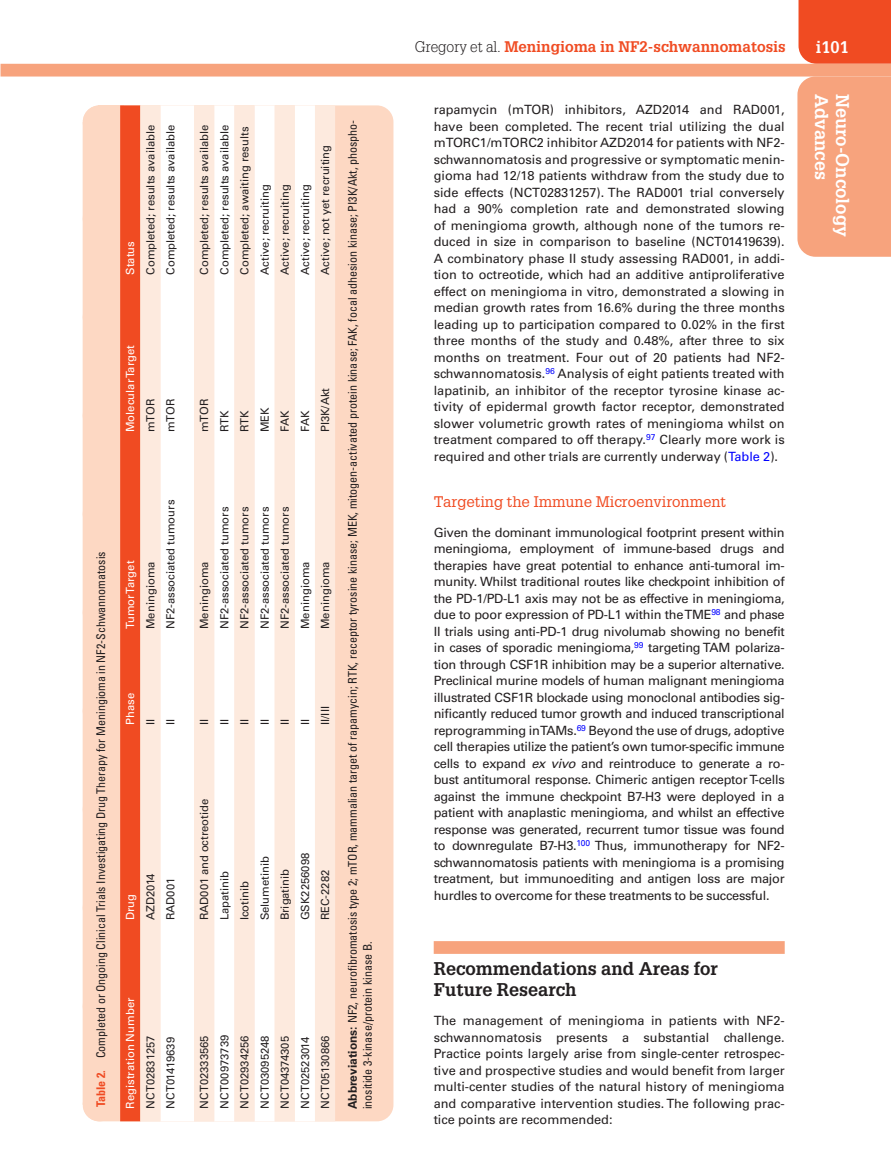
<style>
.page{position:relative;width:891px;height:1175px;background:#fff}
.page>*{position:absolute;margin:0;border:0;box-sizing:border-box;transform-origin:0 0}
.t1{font:700 18px/21px "Glypha LT Std";color:#231f20}
.t2{font:700 18px "Glypha LT Std";color:#fff}
.t3{font:700 16.5px "Glypha LT Std";color:#fff}
.t4{font:700 15px "Glypha LT Std";color:#f04b22}
.t5{font:15px "Glypha LT Std";color:#f04b22}
.t6{font:12.75px/16.5px "Univers LT Std";color:#231f20;text-align:justify}
.t7{font:condensed 12px/15px "Univers LT Std";color:#231f20}
.t8{font:11.25px "Univers LT Std";color:#231f20}
.t9{font:11.25px "Univers LT Std";color:#fff}
.s1{font-weight:700;color:#f04b22}
.s2{font-weight:700;font-stretch:normal}
.s3{font-weight:300;color:#231f20}
.s4{color:#00f}
.s5{font-style:italic}
</style>
<div class="page">
<div style="left:799px;top:0;width:92px;height:64px;background:#f04b22"></div>
<div style="left:1px;top:64px;width:890px;height:12px;background:#f7a37d"></div>
<div style="left:797px;top:76px;width:94px;height:181px;background:#f7a37d"></div>
<div style="left:434px;top:941px;width:351px;height:12px;background:#f7a37d"></div>
<div style="left:83px;top:105px;width:310px;height:1016px;background:#fdd8c3;border-radius:16px"></div>
<svg style="left:83px;top:105px;width:57px;height:1016px"></svg>
<div style="left:141px;top:105px;width:194px;height:1016px;background:#fdeade"></div>
<svg style="left:160px;top:105px;width:155px;height:1016px;background:#fef6f1"></svg>
<p class="t9" style="left:124px;top:275px;width:35px;rotate:-90deg">Status</p>
<p class="t8" style="left:144px;top:275px;width:152px;rotate:-90deg">Completed; results available</p>
<p class="t8" style="left:164px;top:275px;width:152px;rotate:-90deg">Completed; results available</p>
<p class="t9" style="left:124px;top:432px;width:89px;rotate:-90deg">Molecular Target</p>
<p class="t8" style="left:144px;top:432px;width:35px;rotate:-90deg">mTOR</p>
<p class="t8" style="left:164px;top:432px;width:35px;rotate:-90deg">mTOR</p>
<p class="t7" style="left:93px;top:1107px;width:557px;rotate:-90deg"><span class="s1">Table 2.</span> Completed or Ongoing Clinical Trials Investigating Drug Therapy for Meningioma in NF2-Schwannomatosis</p>
<p class="t9" style="left:124px;top:629px;width:70px;rotate:-90deg">Tumor Target</p>
<p class="t8" style="left:144px;top:629px;width:69px;rotate:-90deg">Meningioma</p>
<p class="t8" style="left:164px;top:629px;width:131px;rotate:-90deg">NF2-associated tumours</p>
<p class="t9" style="left:124px;top:725px;width:33px;rotate:-90deg">Phase</p>
<p class="t8" style="left:144px;top:725px;width:8px;rotate:-90deg">II</p>
<p class="t8" style="left:164px;top:725px;width:8px;rotate:-90deg">II</p>
<p class="t9" style="left:124px;top:920px;width:28px;rotate:-90deg">Drug</p>
<p class="t8" style="left:144px;top:920px;width:49px;rotate:-90deg">AZD2014</p>
<p class="t8" style="left:164px;top:920px;width:44px;rotate:-90deg">RAD001</p>
<p class="t9" style="left:124px;top:1108px;width:112px;rotate:-90deg">Registration Number</p>
<p class="t8" style="left:144px;top:1108px;width:75px;rotate:-90deg">NCT02831257</p>
<p class="t8" style="left:164px;top:1108px;width:73px;rotate:-90deg">NCT01419639</p>
<p class="t8" style="left:198px;top:275px;width:152px;rotate:-90deg">Completed; results available</p>
<p class="t8" style="left:218px;top:275px;width:152px;rotate:-90deg">Completed; results available</p>
<p class="t8" style="left:238px;top:275px;width:149px;rotate:-90deg">Completed; awaiting results</p>
<p class="t8" style="left:258px;top:275px;width:92px;rotate:-90deg">Active; recruiting</p>
<p class="t8" style="left:278px;top:275px;width:92px;rotate:-90deg">Active; recruiting</p>
<p class="t8" style="left:298px;top:275px;width:92px;rotate:-90deg">Active; recruiting</p>
<p class="t8" style="left:319px;top:275px;width:131px;rotate:-90deg">Active; not yet recruiting</p>
<p class="t8" style="left:198px;top:432px;width:35px;rotate:-90deg">mTOR</p>
<p class="t8" style="left:218px;top:432px;width:23px;rotate:-90deg">RTK</p>
<p class="t8" style="left:238px;top:432px;width:23px;rotate:-90deg">RTK</p>
<p class="t8" style="left:258px;top:432px;width:26px;rotate:-90deg">MEK</p>
<p class="t8" style="left:278px;top:432px;width:23px;rotate:-90deg">FAK</p>
<p class="t8" style="left:298px;top:432px;width:23px;rotate:-90deg">FAK</p>
<p class="t8" style="left:319px;top:432px;width:46px;rotate:-90deg">PI3K/Akt</p>
<p class="t8" style="left:198px;top:629px;width:69px;rotate:-90deg">Meningioma</p>
<p class="t8" style="left:218px;top:629px;width:124px;rotate:-90deg">NF2-associated tumors</p>
<p class="t8" style="left:238px;top:629px;width:124px;rotate:-90deg">NF2-associated tumors</p>
<p class="t8" style="left:258px;top:629px;width:124px;rotate:-90deg">NF2-associated tumors</p>
<p class="t8" style="left:278px;top:629px;width:124px;rotate:-90deg">NF2-associated tumors</p>
<p class="t8" style="left:298px;top:629px;width:69px;rotate:-90deg">Meningioma</p>
<p class="t8" style="left:319px;top:629px;width:69px;rotate:-90deg">Meningioma</p>
<p class="t8" style="left:198px;top:725px;width:8px;rotate:-90deg">II</p>
<p class="t8" style="left:218px;top:725px;width:8px;rotate:-90deg">II</p>
<p class="t8" style="left:238px;top:725px;width:8px;rotate:-90deg">II</p>
<p class="t8" style="left:258px;top:725px;width:8px;rotate:-90deg">II</p>
<p class="t8" style="left:278px;top:725px;width:8px;rotate:-90deg">II</p>
<p class="t8" style="left:298px;top:725px;width:8px;rotate:-90deg">II</p>
<p class="t8" style="left:319px;top:725px;width:20px;rotate:-90deg">II/III</p>
<p class="t8" style="left:198px;top:920px;width:123px;rotate:-90deg">RAD001 and octreotide</p>
<p class="t8" style="left:218px;top:920px;width:51px;rotate:-90deg">Lapatinib</p>
<p class="t8" style="left:238px;top:920px;width:41px;rotate:-90deg">Icotinib</p>
<p class="t8" style="left:258px;top:920px;width:66px;rotate:-90deg">Selumetinib</p>
<p class="t8" style="left:278px;top:920px;width:53px;rotate:-90deg">Brigatinib</p>
<p class="t8" style="left:298px;top:920px;width:69px;rotate:-90deg">GSK2256098</p>
<p class="t8" style="left:319px;top:920px;width:52px;rotate:-90deg">REC-2282</p>
<p class="t8" style="left:198px;top:1108px;width:75px;rotate:-90deg">NCT02333565</p>
<p class="t8" style="left:218px;top:1108px;width:75px;rotate:-90deg">NCT00973739</p>
<p class="t8" style="left:238px;top:1108px;width:75px;rotate:-90deg">NCT02934256</p>
<p class="t8" style="left:258px;top:1108px;width:75px;rotate:-90deg">NCT03095248</p>
<p class="t8" style="left:278px;top:1108px;width:74px;rotate:-90deg">NCT04374305</p>
<p class="t8" style="left:298px;top:1108px;width:74px;rotate:-90deg">NCT02523014</p>
<p class="t8" style="left:319px;top:1108px;width:75px;rotate:-90deg">NCT05130866</p>
<p class="t7" style="left:345px;top:1109px;width:991px;rotate:-90deg"><span class="s2">Abbreviations:</span> NF2, neurofibromatosis type 2; mTOR, mammalian target of rapamycin; RTK, receptor tyrosine kinase; MEK, mitogen-activated protein kinase; FAK, focal adhesion kinase; PI3K/Akt, phospho&shy;inositide 3-kinase/protein kinase B.</p>
<p class="t4" style="left:415px;top:37px;width:372px"><span class="s3">Gregory et al.</span> Meningioma in NF2-schwannomatosis</p>
<p class="t3" style="left:816px;top:37px;width:35px">i101</p>
<h1 class="t2" style="left:833px;top:94px;width:88px;rotate:90deg">Advances</h1>
<h1 class="t2" style="left:854px;top:94px;width:145px;rotate:90deg">Neuro-Oncology</h1>
<p class="t6" style="left:434px;top:102px;width:353px">rapamycin (mTOR) inhibitors, AZD2014 and RAD001, have been completed. The recent trial utilizing the dual mTORC1/mTORC2 inhibitor AZD2014 for patients with NF2- schwannomatosis and progressive or symptomatic menin&shy;gioma had 12/18 patients withdraw from the study due to side effects (NCT02831257). The RAD001 trial conversely had a 90% completion rate and demonstrated slowing of meningioma growth, although none of the tumors re&shy;duced in size in comparison to baseline (NCT01419639).<br>A combinatory phase II study assessing RAD001, in addi&shy;tion to octreotide, which had an additive antiproliferative effect on meningioma in vitro, demonstrated a slowing in median growth rates from 16.6% during the three months leading up to participation compared to 0.02% in the first three months of the study and 0.48%, after three to six months on treatment. Four out of 20 patients had NF2- schwannomatosis.<sup>96</sup> Analysis of eight patients treated with lapatinib, an inhibitor of the receptor tyrosine kinase ac&shy;tivity of epidermal growth factor receptor, demonstrated slower volumetric growth rates of meningioma whilst on treatment compared to off therapy.<sup>97</sup> Clearly more work is required and other trials are currently underway (<span class="s4">Table 2</span>).</p>
<p class="t5" style="left:434px;top:493px;width:294px">Targeting the Immune Microenvironment</p>
<p class="t6" style="left:434px;top:524px;width:353px">Given the dominant immunological footprint present within meningioma, employment of immune-based drugs and therapies have great potential to enhance anti-tumoral im&shy;munity. Whilst traditional routes like checkpoint inhibition of the PD-1/PD-L1 axis may not be as effective in meningioma, due to poor expression of PD-L1 within the TME<sup>98</sup> and phase II trials using anti-PD-1 drug nivolumab showing no benefit in cases of sporadic meningioma,<sup>99</sup> targeting TAM polariza&shy;tion through CSF1R inhibition may be a superior alternative.<br>Preclinical murine models of human malignant meningioma illustrated CSF1R blockade using monoclonal antibodies sig&shy;nificantly reduced tumor growth and induced transcriptional reprogramming in TAMs.<sup>69</sup> Beyond the use of drugs, adoptive cell therapies utilize the patient’s own tumor-specific immune cells to expand <span class="s5">ex vivo</span> and reintroduce to generate a ro&shy;bust antitumoral response. Chimeric antigen receptor T-cells against the immune checkpoint B7-H3 were deployed in a patient with anaplastic meningioma, and whilst an effective response was generated, recurrent tumor tissue was found to downregulate B7-H3.<sup>100</sup> Thus, immunotherapy for NF2- schwannomatosis patients with meningioma is a promising treatment, but immunoediting and antigen loss are major hurdles to overcome for these treatments to be successful.</p>
<h1 class="t1" style="left:434px;top:957px;width:286px">Recommendations and Areas for<br>Future Research</h1>
<p class="t6" style="left:434px;top:1012px;width:353px">The management of meningioma in patients with NF2- schwannomatosis presents a substantial challenge.<br>Practice points largely arise from single-center retrospec&shy;tive and prospective studies and would benefit from larger multi-center studies of the natural history of meningioma and comparative intervention studies. The following prac&shy;tice points are recommended:</p>
</div>
